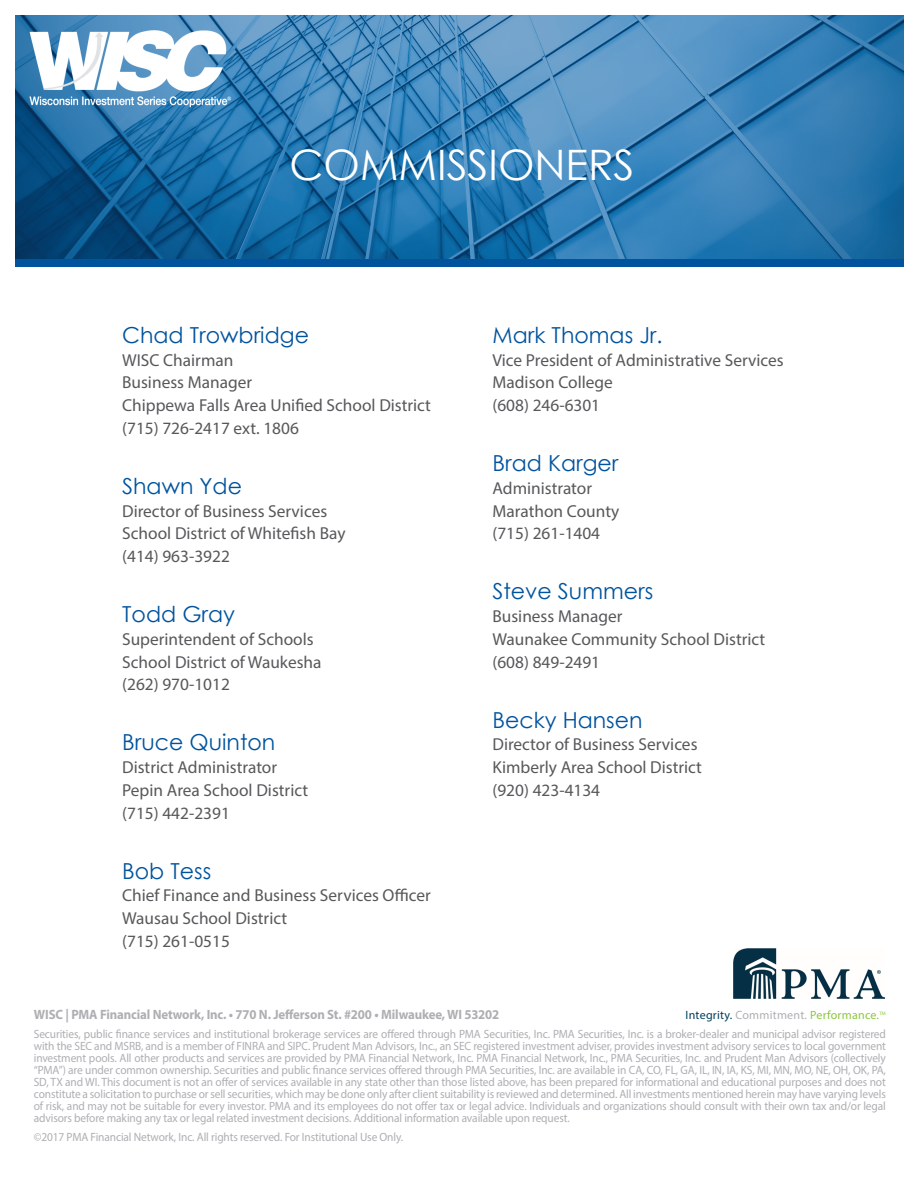
<style>
.page{position:relative;width:918px;height:1188px;background:#fff}
.page>*{position:absolute;margin:0;border:0;box-sizing:border-box;transform-origin:0 0}
.t1{font:42px "Century Gothic";color:#fff}
.t2{font:22.05px "Century Gothic";color:#01539e}
.t3{font:17.4px "Myriad Pro";color:#57585a}
.t4{font:700 13.5px "Myriad Pro";letter-spacing:-.01em;color:#aeafb3;scale:.95 1}
.t5{font:12px/12px "Myriad Pro";letter-spacing:-.01em;color:#aeafb3;text-align:justify;scale:.95 1}
.t6{font:12px "Myriad Pro";letter-spacing:.02em;color:#8bc63e}
.t7{font:4.95px "Myriad Pro";color:#8bc63e}
.s1{color:#003e5e}
.s2{color:#aeafb3}
</style>
<div class="page">
<svg style="left:15px;top:15px;width:889px;height:244px;background:#317ab0"></svg>
<div style="left:0;top:259px;width:918px;height:8px;background:#01539e"></div>
<img style="left:28px;top:31px;width:204px;height:77px">
<div style="left:0;top:0;width:14px;height:359px;background:#fff"></div>
<div style="left:904px;top:0;width:14px;height:359px;background:#fff"></div>
<img style="left:733px;top:948px;width:151px;height:51px">
<p class="t1" style="left:289px;top:136px;width:347px">COMMISSIONERS</p>
<p class="t2" style="left:122px;top:319px;width:188px">Chad Trowbridge</p>
<p class="t3" style="left:122px;top:349px;width:113px">WISC Chairman</p>
<p class="t3" style="left:122px;top:372px;width:131px">Business Manager</p>
<p class="t3" style="left:122px;top:395px;width:310px">Chippewa Falls Area Unified School District</p>
<p class="t3" style="left:122px;top:417px;width:178px">(715) 726-2417 ext. 1806</p>
<p class="t2" style="left:122px;top:470px;width:121px">Shawn Yde</p>
<p class="t3" style="left:122px;top:500px;width:207px">Director of Business Services</p>
<p class="t3" style="left:122px;top:523px;width:225px">School District of Whitefish Bay</p>
<p class="t3" style="left:122px;top:546px;width:109px">(414) 963-3922</p>
<p class="t2" style="left:122px;top:599px;width:114px">Todd Gray</p>
<p class="t3" style="left:122px;top:628px;width:193px">Superintendent of Schools</p>
<p class="t3" style="left:122px;top:651px;width:201px">School District of Waukesha</p>
<p class="t3" style="left:122px;top:674px;width:109px">(262) 970-1012</p>
<p class="t2" style="left:122px;top:727px;width:155px">Bruce Quinton</p>
<p class="t3" style="left:122px;top:757px;width:156px">District Administrator</p>
<p class="t3" style="left:122px;top:779px;width:187px">Pepin Area School District</p>
<p class="t3" style="left:122px;top:802px;width:109px">(715) 442-2391</p>
<p class="t2" style="left:122px;top:855px;width:91px">Bob Tess</p>
<p class="t3" style="left:122px;top:885px;width:310px">Chief Finance and Business Services Officer</p>
<p class="t3" style="left:122px;top:908px;width:166px">Wausau School District</p>
<p class="t3" style="left:122px;top:930px;width:109px">(715) 261-0515</p>
<p class="t2" style="left:493px;top:319px;width:172px">Mark Thomas Jr.</p>
<p class="t3" style="left:493px;top:349px;width:293px">Vice President of Administrative Services</p>
<p class="t3" style="left:493px;top:372px;width:122px">Madison College</p>
<p class="t3" style="left:493px;top:395px;width:109px">(608) 246-6301</p>
<p class="t2" style="left:493px;top:448px;width:128px">Brad Karger</p>
<p class="t3" style="left:493px;top:477px;width:101px">Administrator</p>
<p class="t3" style="left:493px;top:500px;width:128px">Marathon County</p>
<p class="t3" style="left:493px;top:523px;width:109px">(715) 261-1404</p>
<p class="t2" style="left:493px;top:576px;width:162px">Steve Summers</p>
<p class="t3" style="left:493px;top:605px;width:131px">Business Manager</p>
<p class="t3" style="left:493px;top:628px;width:274px">Waunakee Community School District</p>
<p class="t3" style="left:493px;top:651px;width:109px">(608) 849-2491</p>
<p class="t2" style="left:493px;top:704px;width:152px">Becky Hansen</p>
<p class="t3" style="left:493px;top:734px;width:207px">Director of Business Services</p>
<p class="t3" style="left:493px;top:757px;width:211px">Kimberly Area School District</p>
<p class="t3" style="left:493px;top:779px;width:109px">(920) 423-4134</p>
<p class="t4" style="left:34px;top:1006px;width:491px">WISC | PMA Financial Network, Inc. • 770 N. Jefferson St. #200 • Milwaukee, WI 53202</p>
<p class="t7" style="left:879px;top:1010px;width:8px">tm</p>
<p class="t6" style="left:686px;top:1007px;width:195px"><span class="s1">Integrity.</span> <span class="s2">Commitment.</span> Performance.</p>
<p class="t5" style="left:34px;top:1028px;width:899px">Securities, public finance services and institutional brokerage services are offered through PMA Securities, Inc. PMA Securities, Inc. is a broker-dealer and municipal advisor registered with the SEC and MSRB, and is a member of FINRA and SIPC. Prudent Man Advisors, Inc., an SEC registered investment adviser, provides investment advisory services to local government investment pools. All other products and services are provided by PMA Financial Network, Inc. PMA Financial Network, Inc., PMA Securities, Inc. and Prudent Man Advisors (collectively “PMA”) are under common ownership. Securities and public finance services offered through PMA Securities, Inc. are available in CA, CO, FL, GA, IL, IN, IA, KS, MI, MN, MO, NE, OH, OK, PA, SD, TX and WI. This document is not an offer of services available in any state other than those listed above, has been prepared for informational and educational purposes and does not constitute a solicitation to purchase or sell securities, which may be done only after client suitability is reviewed and determined. All investments mentioned herein may have varying levels of risk, and may not be suitable for every investor. PMA and its employees do not offer tax or legal advice. Individuals and organizations should consult with their own tax and/or legal advisors before making any tax or legal related investment decisions. Additional information available upon request.</p>
<p class="t5" style="left:34px;top:1131px;width:390px">©2017 PMA Financial Network, Inc. All rights reserved. For Institutional Use Only.</p>
</div>
